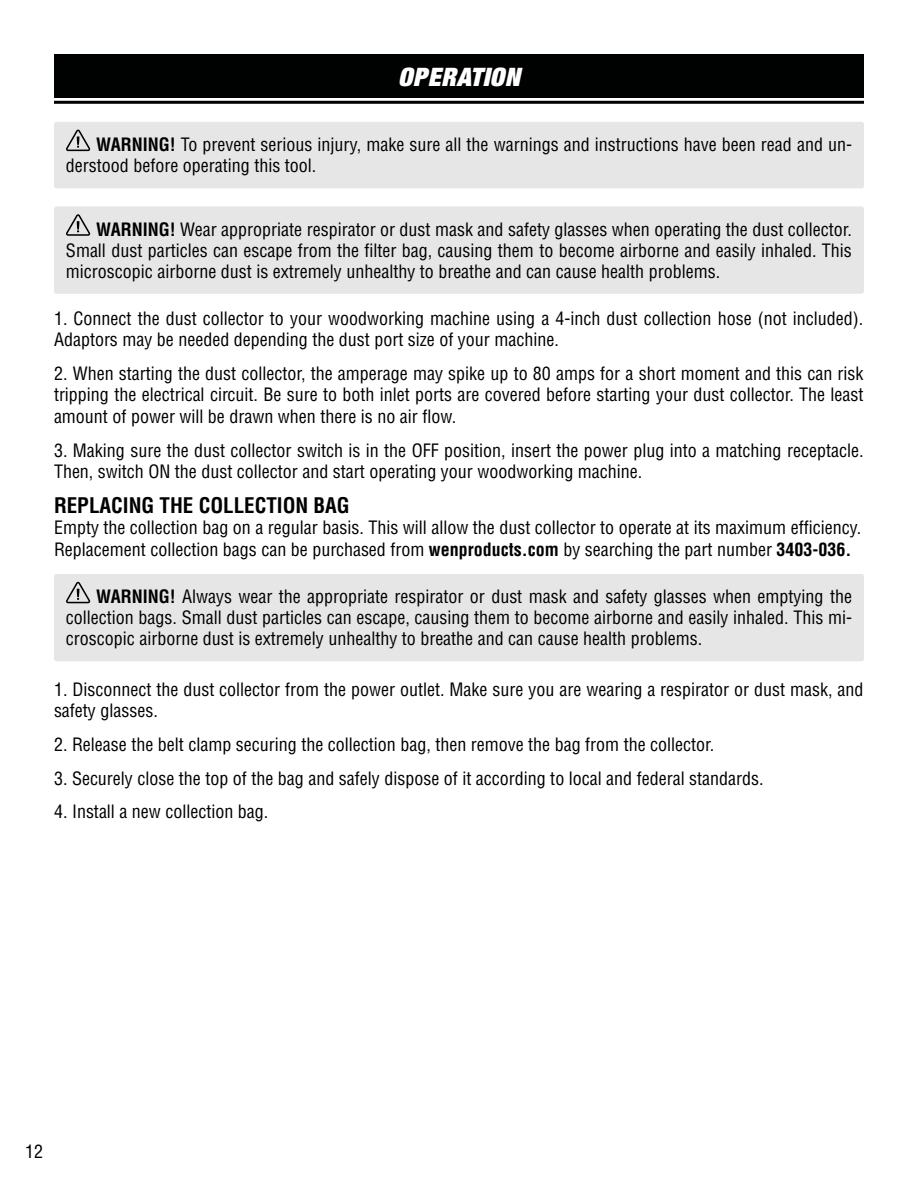
<style>
.page{position:relative;width:918px;height:1188px;background:#fff}
.page>*{position:absolute;margin:0;border:0;box-sizing:border-box;transform-origin:0 0}
.t1{font:italic 900 expanded 25.5px "Helvetica Neue";letter-spacing:.025em;color:#fff}
.t2{font:700 condensed 21px "Helvetica LT Std";color:#000}
.t3{font:condensed 18px/21.6px "Helvetica LT Std";color:#000}
.s1{font-weight:700}
</style>
<div class="page">
<div style="left:54px;top:54px;width:810px;height:44px;background:#000101"></div>
<hr style="left:54px;top:101px;width:810px;height:3px;background:#000">
<div style="left:54px;top:122px;width:810px;height:66px;background:#e6e6e6;border-radius:3px"></div>
<svg style="left:66px;top:130px;width:24px;height:21px"></svg>
<div style="left:54px;top:206px;width:810px;height:88px;background:#e6e6e6;border-radius:3px"></div>
<svg style="left:66px;top:214px;width:24px;height:22px"></svg>
<div style="left:54px;top:574px;width:810px;height:87px;background:#e6e6e6;border-radius:3px"></div>
<svg style="left:66px;top:582px;width:24px;height:21px"></svg>
<h1 class="t1" style="left:398px;top:61px;width:123px">OPERATION</h1>
<p class="t3" style="left:66px;top:134px;width:788px;line-height:21px;text-indent:30px"><span class="s1">WARNING!</span> To prevent serious injury, make sure all the warnings and instructions have been read and un&shy;derstood before operating this tool.</p>
<p class="t3" style="left:66px;top:218px;width:787px;line-height:21px;text-align:justify;text-indent:30px"><span class="s1">WARNING!</span> Wear appropriate respirator or dust mask and safety glasses when operating the dust collector.<br>Small dust particles can escape from the filter bag, causing them to become airborne and easily inhaled. This microscopic airborne dust is extremely unhealthy to breathe and can cause health problems.</p>
<p class="t3" style="left:54px;top:307px;width:811px">1. Connect the dust collector to your woodworking machine using a 4-inch dust collection hose (not included).<br>Adaptors may be needed depending the dust port size of your machine.</p>
<p class="t3" style="left:54px;top:362px;width:811px;text-align:justify">2. When starting the dust collector, the amperage may spike up to 80 amps for a short moment and this can risk tripping the electrical circuit. Be sure to both inlet ports are covered before starting your dust collector. The least amount of power will be drawn when there is no air flow.</p>
<p class="t3" style="left:54px;top:439px;width:811px">3. Making sure the dust collector switch is in the OFF position, insert the power plug into a matching receptacle.<br>Then, switch ON the dust collector and start operating your woodworking machine.</p>
<p class="t2" style="left:54px;top:492px;width:297px">REPLACING THE COLLECTION BAG</p>
<p class="t3" style="left:54px;top:517px;width:809px">Empty the collection bag on a regular basis. This will allow the dust collector to operate at its maximum efficiency.<br>Replacement collection bags can be purchased from <span class="s1">wenproducts.com</span> by searching the part number <span class="s1">3403-036.</span></p>
<p class="t3" style="left:66px;top:586px;width:788px;line-height:21px;text-align:justify;text-indent:30px"><span class="s1">WARNING!</span> Always wear the appropriate respirator or dust mask and safety glasses when emptying the collection bags. Small dust particles can escape, causing them to become airborne and easily inhaled. This mi&shy;croscopic airborne dust is extremely unhealthy to breathe and can cause health problems.</p>
<p class="t3" style="left:54px;top:678px;width:811px">1. Disconnect the dust collector from the power outlet. Make sure you are wearing a respirator or dust mask, and safety glasses.</p>
<p class="t3" style="left:54px;top:734px;width:662px">2. Release the belt clamp securing the collection bag, then remove the bag from the collector.</p>
<p class="t3" style="left:54px;top:767px;width:711px">3. Securely close the top of the bag and safely dispose of it according to local and federal standards.</p>
<p class="t3" style="left:54px;top:801px;width:216px">4. Install a new collection bag.</p>
<p class="t3" style="left:25px;top:1140px;width:19px">12</p>
</div>
